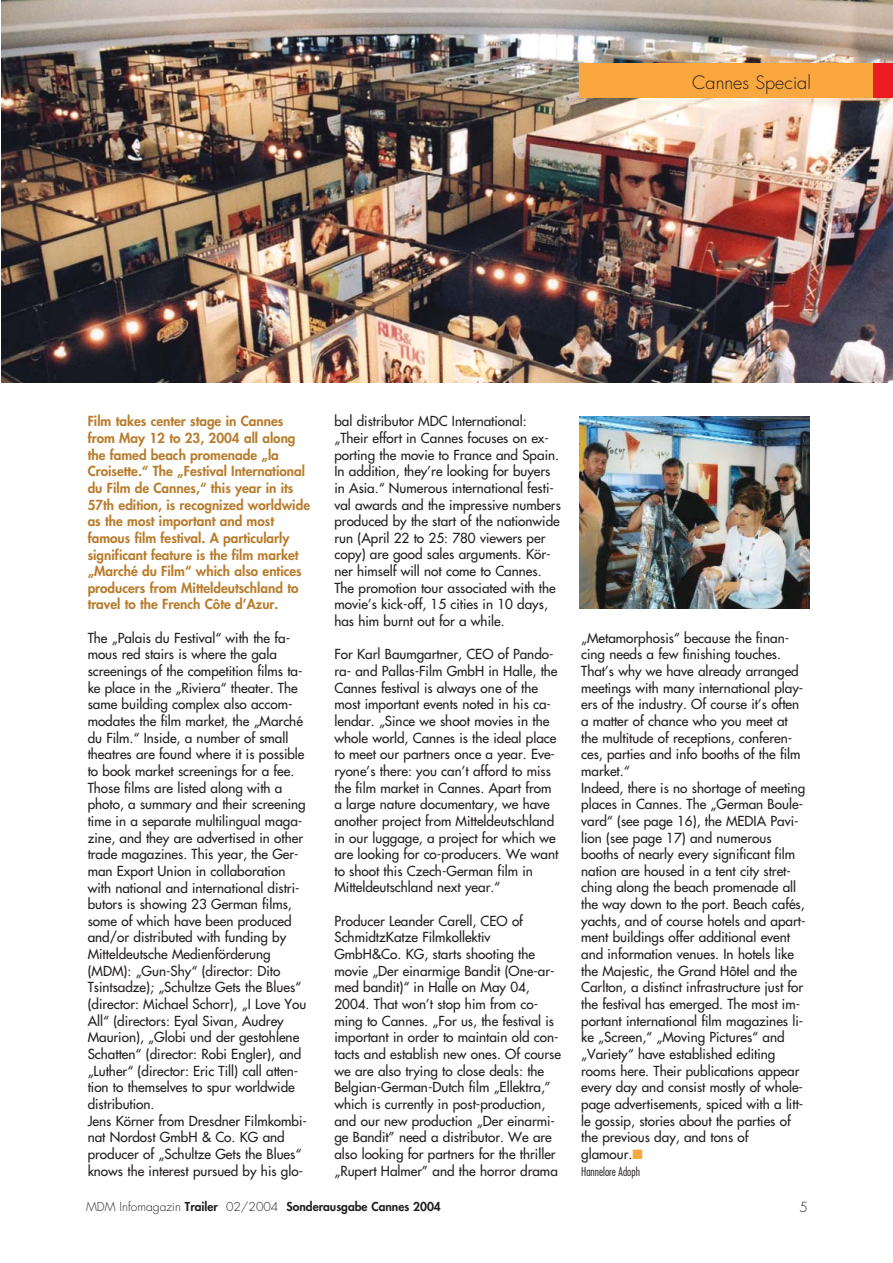
<style>
.page{position:relative;width:893px;height:1263px;background:#fff}
.page>*{position:absolute;margin:0;border:0;box-sizing:border-box;transform-origin:0 0}
.t1{font:300 18px "Futura";color:#231f20}
.t2{font:13.5px/16.6px "Futura";color:#231f20}
.t3{font:800 13.5px/16.6px "Futura";color:#b97c2c}
.t4{font:300 13.5px "Futura";color:#231f20}
.t5{font:800 12px "Futura";color:#231f20}
.t6{font:300 condensed 12px "Futura";color:#231f20}
.s1{color:#faa73f}
.s2{font-weight:300}
</style>
<div class="page">
<img style="left:1px;top:0;width:891px;height:383px">
<div style="left:579px;top:64px;width:313px;height:34px;background:#faa73f"></div>
<div style="left:873px;top:64px;width:19px;height:34px;background:#ed1c24"></div>
<img style="left:579px;top:417px;width:230px;height:191px">
<h1 class="t1" style="left:692px;top:74px;width:120px">Cannes Special</h1>
<p class="t3" style="left:88px;top:414px;width:224px">Film takes center stage in Cannes from May 12 to 23, 2004 all along the famed beach promenade „la Croisette.“ The „Festival International du Film de Cannes,“ this year in its 57th edition, is recognized worldwide as the most important and most famous film festival. A particularly significant feature is the film market „Marché du Film“ which also entices producers from Mitteldeutschland to travel to the French Côte d’Azur.</p>
<p class="t2" style="left:88px;top:630px;width:221px">The „Palais du Festival“ with the fa&shy;mous red stairs is where the gala screenings of the competition films ta&shy;ke place in the „Riviera“ theater. The same building complex also accom&shy;modates the film market, the „Marché du Film.“ Inside, a number of small theatres are found where it is possible to book market screenings for a fee.<br>Those films are listed along with a photo, a summary and their screening time in a separate multilingual maga&shy;zine, and they are advertised in other trade magazines. This year, the Ger&shy;man Export Union in collaboration with national and international distri&shy;butors is showing 23 German films, some of which have been produced and/or distributed with funding by Mitteldeutsche Medienförderung (MDM): „Gun-Shy“ (director: Dito Tsintsadze); „Schultze Gets the Blues“ (director: Michael Schorr), „I Love You All“ (directors: Eyal Sivan, Audrey Maurion), „Globi und der gestohlene Schatten“ (director: Robi Engler), and „Luther“ (director: Eric Till) call atten&shy;tion to themselves to spur worldwide distribution.<br>Jens Körner from Dresdner Filmkombi&shy;nat Nordost GmbH &amp; Co. KG and producer of „Schultze Gets the Blues“ knows the interest pursued by his glo-</p>
<p class="t2" style="left:334px;top:414px;width:228px">bal distributor MDC International: „Their effort in Cannes focuses on ex&shy;porting the movie to France and Spain.<br>In addition, they’re looking for buyers in Asia.“ Numerous international festi&shy;val awards and the impressive numbers produced by the start of the nationwide run (April 22 to 25: 780 viewers per copy) are good sales arguments. Kör&shy;ner himself will not come to Cannes.<br>The promotion tour associated with the movie’s kick-off, 15 cities in 10 days, has him burnt out for a while.</p>
<p class="t2" style="left:334px;top:647px;width:225px">For Karl Baumgartner, CEO of Pando&shy;ra- and Pallas-Film GmbH in Halle, the Cannes festival is always one of the most important events noted in his ca&shy;lendar. „Since we shoot movies in the whole world, Cannes is the ideal place to meet our partners once a year. Eve&shy;ryone’s there: you can’t afford to miss the film market in Cannes. Apart from a large nature documentary, we have another project from Mitteldeutschland in our luggage, a project for which we are looking for co-producers. We want to shoot this Czech-German film in Mitteldeutschland next year.“</p>
<p class="t2" style="left:334px;top:913px;width:228px">Producer Leander Carell, CEO of SchmidtzKatze Filmkollektiv<br>GmbH&amp;Co. KG, starts shooting the movie „Der einarmige Bandit (One-ar&shy;med bandit)“ in Halle on May 04, 2004. That won’t stop him from co&shy;ming to Cannes. „For us, the festival is important in order to maintain old con&shy;tacts and establish new ones. Of course we are also trying to close deals: the Belgian-German-Dutch film „Ellektra,” which is currently in post-production, and our new production „Der einarmi&shy;ge Bandit” need a distributor. We are also looking for partners for the thriller „Rupert Halmer” and the horror drama</p>
<p class="t2" style="left:581px;top:630px;width:226px">„Metamorphosis“ because the finan&shy;cing needs a few finishing touches.<br>That’s why we have already arranged meetings with many international play&shy;ers of the industry. Of course it’s often a matter of chance who you meet at the multitude of receptions, conferen&shy;ces, parties and info booths of the film market.“<br>Indeed, there is no shortage of meeting places in Cannes. The „German Boule&shy;vard“ (see page 16), the MEDIA Pavi&shy;lion (see page 17) and numerous booths of nearly every significant film nation are housed in a tent city stret&shy;ching along the beach promenade all the way down to the port. Beach cafés, yachts, and of course hotels and apart&shy;ment buildings offer additional event and information venues. In hotels like the Majestic, the Grand Hôtel and the Carlton, a distinct infrastructure just for the festival has emerged. The most im&shy;portant international film magazines li&shy;ke „Screen,“ „Moving Pictures“ and „Variety“ have established editing rooms here. Their publications appear every day and consist mostly of whole&shy;page advertisements, spiced with a litt&shy;le gossip, stories about the parties of the previous day, and tons of glamour.<span class="s1">■</span></p>
<p class="t6" style="left:581px;top:1166px;width:60px">Hannelore Adoph</p>
<p class="t5" style="left:86px;top:1201px;width:356px"><span class="s2">MDM Infomagazin</span> Trailer <span class="s2">02/2004</span> Sonderausgabe Cannes 2004</p>
<p class="t4" style="left:799px;top:1201px;width:10px">5</p>
</div>
